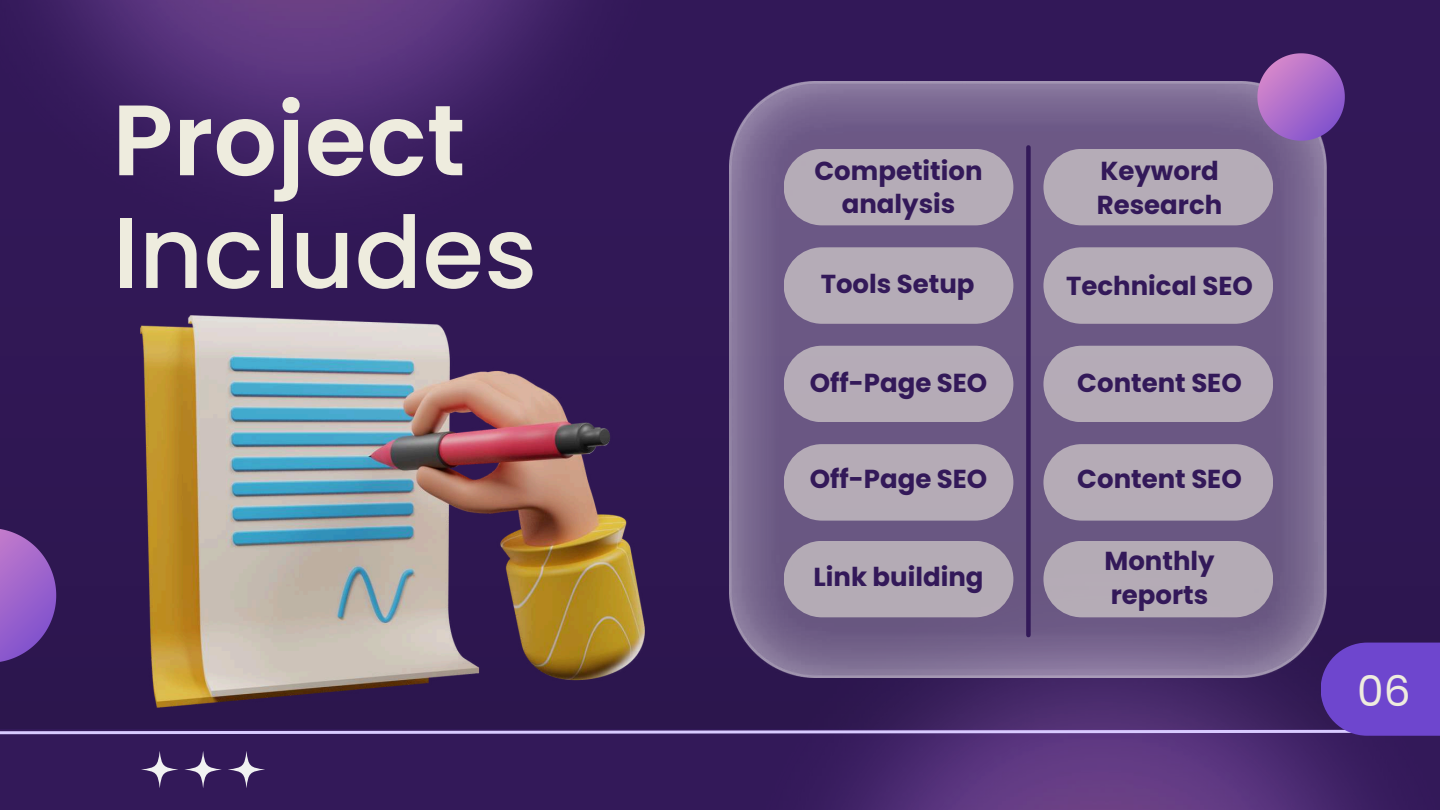
<style>
.page{position:relative;width:1440px;height:810px;background:#331959}
.page>*{position:absolute;margin:0;border:0;box-sizing:border-box;transform-origin:0 0}
.t1{font:500 99.9px "Poppins";color:#eeecde}
.t2{font:600 99.9px "Poppins";color:#eeecde}
.t3{font:42.3px "Poppins";color:#eeecde}
.t4{font:700 26px/33.8px "Poppins";color:#331959}
</style>
<div class="page">
<svg style="left:0;top:155px;width:730px;height:573px"></svg>
<img style="left:704px;top:533px;width:736px;height:277px">
<svg style="left:0;top:728px;width:1321px;height:8px"></svg>
<img style="left:0;top:0;width:704px;height:277px">
<img style="left:730px;top:81px;width:597px;height:597px">
<svg style="left:228px;top:751px;width:37px;height:37px"></svg>
<svg style="left:141px;top:751px;width:37px;height:37px"></svg>
<svg style="left:184px;top:751px;width:38px;height:37px"></svg>
<div style="left:1321px;top:643px;width:119px;height:93px;background:#6e46ce"></div>
<div style="left:784px;top:149px;width:229px;height:76px;background:#b5acb7;border-radius:38px"></div>
<div style="left:1043px;top:149px;width:230px;height:76px;background:#b5acb7;border-radius:38px"></div>
<div style="left:784px;top:247px;width:229px;height:77px;background:#b5acb7;border-radius:38px"></div>
<div style="left:1043px;top:247px;width:230px;height:77px;background:#b5acb7;border-radius:38px"></div>
<div style="left:784px;top:346px;width:229px;height:76px;background:#b5abb7;border-radius:38px"></div>
<div style="left:1043px;top:346px;width:230px;height:76px;background:#b5abb7;border-radius:38px"></div>
<div style="left:784px;top:444px;width:229px;height:77px;background:#b5abb6;border-radius:38px"></div>
<div style="left:784px;top:541px;width:229px;height:76px;background:#b4abb5;border-radius:38px"></div>
<div style="left:1043px;top:444px;width:230px;height:77px;background:#b5abb6;border-radius:38px"></div>
<div style="left:1043px;top:541px;width:230px;height:76px;background:#b4abb5;border-radius:38px"></div>
<div style="left:1026px;top:147px;width:5px;height:488px;background:#331959"></div>
<img style="left:141px;top:316px;width:504px;height:391px">
<svg style="left:1257px;top:53px;width:88px;height:88px"></svg>
<svg style="left:0;top:528px;width:56px;height:135px"></svg>
<h1 class="t2" style="left:112px;top:70px;width:355px">Project</h1>
<h1 class="t1" style="left:112px;top:183px;width:426px">Includes</h1>
<p class="t4" style="left:815px;top:154px;width:170px;text-align:center">Competition analysis</p>
<p class="t4" style="left:1097px;top:154px;width:127px">Keyword<br>Research</p>
<p class="t4" style="left:821px;top:267px;width:155px">Tools Setup</p>
<p class="t4" style="left:1066px;top:269px;width:188px">Technical SEO</p>
<p class="t4" style="left:810px;top:366px;width:179px">Off-Page SEO</p>
<p class="t4" style="left:1077px;top:366px;width:166px">Content SEO</p>
<p class="t4" style="left:810px;top:462px;width:179px">Off-Page SEO</p>
<p class="t4" style="left:1077px;top:462px;width:166px">Content SEO</p>
<p class="t4" style="left:813px;top:560px;width:172px">Link building</p>
<p class="t4" style="left:1105px;top:544px;width:112px">Monthly reports</p>
<h2 class="t3" style="left:1357px;top:662px;width:55px">06</h2>
</div>
